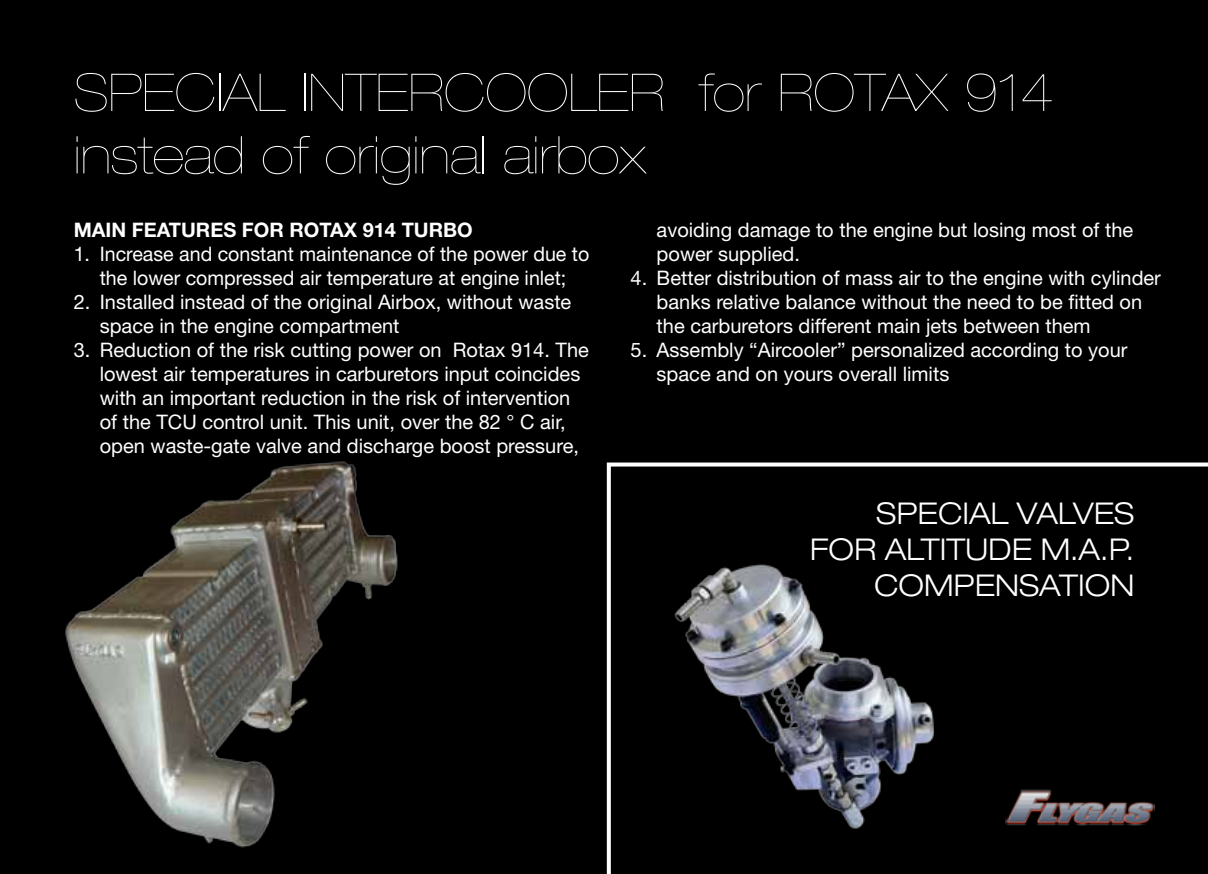
<style>
.page{position:relative;width:1208px;height:874px;background:#fff}
.page>*{position:absolute;margin:0;border:0;box-sizing:border-box;transform-origin:0 0}
.t1{font:200 expanded 52px "Helvetica Neue LT Std";color:#fff}
.t2{font:300 expanded 30px/36px "Helvetica Neue LT Std";color:#fff;text-align:right}
.t3{font:20px/24px "Helvetica Neue LT Std";color:#fff}
.t4{font:700 20px "Helvetica Neue LT Std";color:#fff}
</style>
<div class="page">
<div style="left:0;top:0;width:1208px;height:873px;background:#000"></div>
<img style="left:65px;top:461px;width:333px;height:387px">
<svg style="left:606px;top:462px;width:602px;height:411px"></svg>
<h1 class="t1" style="left:74px;top:62px;width:32px">SPECIAL</h1>
<h1 class="t1" style="left:301px;top:62px;width:34px">INTERCOOLER</h1>
<h1 class="t1" style="left:698px;top:62px;width:115px">FOR ROTAX</h1>
<h1 class="t1" style="left:964px;top:62px;width:91px">914</h1>
<h1 class="t1" style="left:74px;top:125px;width:574px">INSTEAD OF ORIGINAL AIRBOX</h1>
<p class="t4" style="left:74px;top:217px;width:400px">MAIN FEATURES FOR ROTAX 914 TURBO</p>
<p class="t3" style="left:74px;top:241px;width:517px;text-align:center">1. Increase and constant maintenance of the power due to the lower compressed air temperature at engine inlet;</p>
<p class="t3" style="left:100px;top:289px;width:473px;text-indent:-26px">2. Installed instead of the original Airbox, without waste space in the engine compartment</p>
<p class="t3" style="left:100px;top:337px;width:490px;text-indent:-26px">3. Reduction of the risk cutting power on Rotax 914. The lowest air temperatures in carburetors input coincides with an important reduction in the risk of intervention of the TCU control unit. This unit, over the 82 ° C air, open waste-gate valve and discharge boost pressure,</p>
<p class="t3" style="left:656px;top:217px;width:478px">avoiding damage to the engine but losing most of the power supplied.</p>
<p class="t3" style="left:656px;top:265px;width:506px;text-indent:-26px">4. Better distribution of mass air to the engine with cylinder banks relative balance without the need to be fitted on the carburetors different main jets between them</p>
<p class="t3" style="left:656px;top:337px;width:472px;text-indent:-26px">5. Assembly “Aircooler” personalized according to your space and on yours overall limits</p>
<h2 class="t2" style="left:810px;top:494px;width:325px">SPECIAL VALVES<br>FOR ALTITUDE M.A.P.<br>COMPENSATION</h2>
</div>
